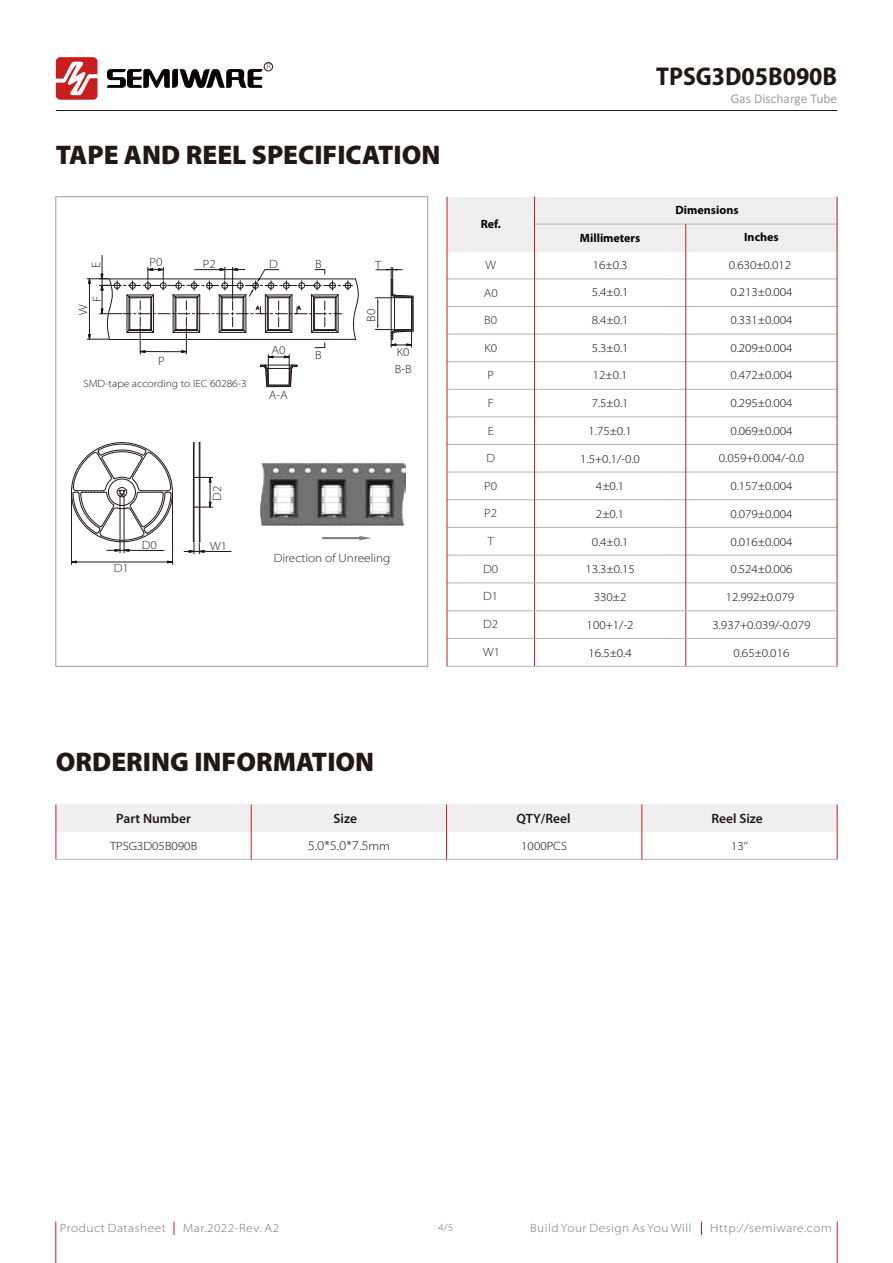
<style>
.page{position:relative;width:893px;height:1263px;background:#fff}
.page>*{position:absolute;margin:0;border:0;box-sizing:border-box;transform-origin:0 0}
.t1{font:900 27px "Myriad Pro";color:#231815}
.t2{font:900 27px "Myriad Pro";color:#221815}
.t3{font:700 semi-condensed 25.8px "Myriad Pro";color:#221815}
.t4{font:600 13.5px "Myriad Pro";color:#221815}
.t5{font:13.5px "Calibri";color:#9fa0a0}
.t6{font:300 semi-expanded 13.5px "Myriad Pro";color:#221815}
.t7{font:300 semi-expanded 12px "Myriad Pro";color:#070002}
.t8{font:300 semi-expanded 12px/17px "Myriad Pro";color:#231815}
.t9{font:300 semi-expanded 12px "Myriad Pro";letter-spacing:.05em;color:#727171}
.t10{font:700 12px "Myriad Pro";color:#070002}
.t11{font:300 semi-expanded 12px "Myriad Pro";color:#040000}
.t12{font:300 semi-expanded 10.5px "Myriad Pro";color:#231815}
.t13{font:300 semi-expanded 10.5px "Myriad Pro";color:#727171}
.t14{font:300 semi-expanded 8.25px "Myriad Pro";color:#231815}
.s1{font-size:12px;color:#040000}
</style>
<div class="page">
<div style="left:447px;top:197px;width:390px;height:54px;background:#efeeef"></div>
<hr style="left:534px;top:224px;width:303px;height:1px;background:#b5b4b5">
<hr style="left:56px;top:1221px;width:1px;height:42px;background:#d71a18">
<hr style="left:837px;top:1221px;width:1px;height:42px;background:#d71a18">
<svg style="left:701px;top:1221px;width:1px;height:14px"></svg>
<svg style="left:174px;top:1221px;width:1px;height:14px"></svg>
<hr style="left:56px;top:110px;width:781px;height:1px;background:#231815">
<svg style="left:56px;top:57px;width:42px;height:43px"></svg>
<svg style="left:107px;top:69px;width:155px;height:19px"></svg>
<div style="left:264px;top:62px;width:9px;height:9px;border:1px solid #231815;border-radius:50%"></div>
<div style="left:56px;top:805px;width:781px;height:27px;background:#efefef"></div>
<hr style="left:56px;top:859px;width:781px;height:1px;background:#b5b6b6">
<hr style="left:642px;top:805px;width:1px;height:54px;background:#d71a18">
<hr style="left:56px;top:805px;width:1px;height:54px;background:#d71a18">
<hr style="left:446px;top:805px;width:1px;height:54px;background:#d71a18">
<hr style="left:251px;top:805px;width:1px;height:54px;background:#d71a18">
<hr style="left:837px;top:805px;width:1px;height:54px;background:#d71a18">
<hr style="left:447px;top:444px;width:390px;height:1px;background:#b5b4b5">
<hr style="left:447px;top:472px;width:390px;height:1px;background:#b5b4b5">
<hr style="left:447px;top:417px;width:390px;height:1px;background:#b5b4b5">
<hr style="left:447px;top:389px;width:390px;height:1px;background:#b5b4b5">
<hr style="left:447px;top:361px;width:390px;height:1px;background:#b5b4b5">
<hr style="left:447px;top:334px;width:390px;height:1px;background:#b5b4b5">
<hr style="left:447px;top:306px;width:390px;height:1px;background:#b5b4b5">
<hr style="left:447px;top:279px;width:390px;height:1px;background:#b5b4b5">
<hr style="left:447px;top:499px;width:390px;height:1px;background:#b5b4b5">
<hr style="left:447px;top:527px;width:390px;height:1px;background:#b5b4b5">
<hr style="left:447px;top:555px;width:390px;height:1px;background:#b5b4b5">
<hr style="left:534px;top:197px;width:1px;height:469px;background:#c9201d">
<hr style="left:837px;top:197px;width:1px;height:469px;background:#c9201d">
<hr style="left:447px;top:583px;width:390px;height:1px;background:#b5b4b5">
<hr style="left:685px;top:224px;width:1px;height:442px;background:#c9201d">
<hr style="left:447px;top:610px;width:390px;height:1px;background:#b5b4b5">
<hr style="left:447px;top:638px;width:390px;height:1px;background:#b5b4b5">
<hr style="left:447px;top:666px;width:390px;height:1px;background:#b5b4b5">
<svg style="left:71px;top:442px;width:102px;height:100px"></svg>
<hr style="left:200px;top:443px;width:1px;height:99px;background:#221815">
<hr style="left:199px;top:443px;width:1px;height:99px;background:#221815">
<hr style="left:194px;top:443px;width:1px;height:99px;background:#221815">
<hr style="left:193px;top:443px;width:1px;height:99px;background:#221815">
<svg style="left:194px;top:473px;width:19px;height:38px"></svg>
<hr style="left:71px;top:493px;width:1px;height:71px;background:#221815">
<hr style="left:172px;top:493px;width:1px;height:71px;background:#221815">
<hr style="left:76px;top:562px;width:91px;height:1px;background:#221815">
<svg style="left:72px;top:560px;width:5px;height:4px"></svg>
<svg style="left:167px;top:560px;width:7px;height:4px"></svg>
<hr style="left:120px;top:493px;width:1px;height:60px;background:#221815">
<hr style="left:124px;top:493px;width:1px;height:60px;background:#221815">
<hr style="left:107px;top:550px;width:57px;height:1px;background:#221815">
<svg style="left:114px;top:549px;width:16px;height:3px"></svg>
<svg style="left:184px;top:541px;width:47px;height:13px"></svg>
<svg style="left:322px;top:536px;width:50px;height:4px"></svg>
<hr style="left:375px;top:297px;width:35px;height:1px;background:#221815">
<hr style="left:375px;top:329px;width:35px;height:1px;background:#221815">
<svg style="left:376px;top:267px;width:38px;height:80px"></svg>
<svg style="left:87px;top:255px;width:272px;height:133px"></svg>
<img style="left:261px;top:462px;width:144px;height:63px">
<hr style="left:447px;top:197px;width:1px;height:469px;background:#c9201d">
<p class="t14" style="left:266px;top:62px;width:6px">R</p>
<h1 class="t1" style="left:56px;top:140px;width:386px">TAPE AND REEL SPECIFICATION</h1>
<p class="t8" style="left:88px;top:268px;width:8px;rotate:-90deg">E</p>
<p class="t8" style="left:89px;top:302px;width:8px;rotate:-90deg">F</p>
<p class="t8" style="left:75px;top:315px;width:12px;rotate:-90deg">W</p>
<p class="t8" style="left:150px;top:254px;width:14px">P0</p>
<p class="t8" style="left:203px;top:255px;width:14px">P2</p>
<p class="t8" style="left:375px;top:257px;width:8px">T</p>
<p class="t8" style="left:315px;top:255px;width:8px">B</p>
<p class="t8" style="left:269px;top:255px;width:10px">D</p>
<p class="t8" style="left:363px;top:322px;width:14px;rotate:-90deg">B0</p>
<p class="t8" style="left:158px;top:353px;width:8px">P</p>
<p class="t12" style="left:83px;top:377px;width:165px">SMD-tape according to IEC 60286-3</p>
<p class="t8" style="left:272px;top:342px;width:16px">A0</p>
<p class="t8" style="left:269px;top:387px;width:20px">A-A</p>
<p class="t8" style="left:315px;top:346px;width:8px">B</p>
<p class="t8" style="left:395px;top:344px;width:18px">K0<br>B-B</p>
<p class="t8" style="left:142px;top:537px;width:17px">D0</p>
<p class="t8" style="left:209px;top:501px;width:17px;rotate:-90deg">D2</p>
<p class="t8" style="left:210px;top:538px;width:18px">W1</p>
<p class="t8" style="left:114px;top:559px;width:17px">D1</p>
<p class="t8" style="left:274px;top:550px;width:118px">Direction of Unreeling</p>
<h1 class="t2" style="left:56px;top:747px;width:320px">ORDERING INFORMATION</h1>
<p class="t10" style="left:481px;top:217px;width:22px">Ref.</p>
<p class="t8" style="left:485px;top:256px;width:12px">W</p>
<p class="t8" style="left:484px;top:284px;width:16px">A0</p>
<p class="t8" style="left:484px;top:312px;width:14px">B0</p>
<p class="t8" style="left:484px;top:339px;width:14px">K0</p>
<p class="t8" style="left:487px;top:367px;width:8px">P</p>
<p class="t8" style="left:488px;top:395px;width:8px">F</p>
<p class="t8" style="left:488px;top:422px;width:8px">E</p>
<p class="t8" style="left:486px;top:450px;width:10px">D</p>
<p class="t8" style="left:484px;top:477px;width:14px">P0</p>
<p class="t8" style="left:484px;top:505px;width:14px">P2</p>
<p class="t8" style="left:488px;top:533px;width:8px">T</p>
<p class="t8" style="left:483px;top:560px;width:17px">D0</p>
<p class="t8" style="left:483px;top:588px;width:17px">D1</p>
<p class="t8" style="left:483px;top:616px;width:17px">D2</p>
<p class="t8" style="left:483px;top:644px;width:18px">W1</p>
<h2 class="t3" style="left:656px;top:62px;width:183px">TPSG3D05B090B</h2>
<p class="t5" style="left:731px;top:90px;width:108px">Gas Discharge Tube</p>
<p class="t10" style="left:580px;top:231px;width:62px">Millimeters</p>
<p class="t7" style="left:593px;top:258px;width:36px">16±0.3</p>
<p class="t7" style="left:592px;top:286px;width:38px">5.4±0.1</p>
<p class="t7" style="left:592px;top:313px;width:38px">8.4±0.1</p>
<p class="t7" style="left:592px;top:341px;width:38px">5.3±0.1</p>
<p class="t7" style="left:593px;top:369px;width:36px">12±0.1</p>
<p class="t7" style="left:592px;top:396px;width:38px">7.5±0.1</p>
<p class="t7" style="left:589px;top:424px;width:45px">1.75±0.1</p>
<p class="t7" style="left:580px;top:452px;width:61px">1.5+0.1/-0.0</p>
<p class="t7" style="left:596px;top:479px;width:30px">4±0.1</p>
<p class="t7" style="left:596px;top:507px;width:30px">2±0.1</p>
<p class="t7" style="left:592px;top:535px;width:38px">0.4±0.1</p>
<p class="t7" style="left:585px;top:563px;width:51px">13.3±0.15</p>
<p class="t7" style="left:594px;top:590px;width:34px">330±2</p>
<p class="t7" style="left:587px;top:618px;width:49px">100+1/-2</p>
<p class="t7" style="left:589px;top:646px;width:45px">16.5±0.4</p>
<p class="t10" style="left:675px;top:203px;width:65px">Dimensions</p>
<p class="t10" style="left:744px;top:231px;width:36px">Inches</p>
<p class="t7" style="left:729px;top:258px;width:64px">0.630±0.012</p>
<p class="t7" style="left:730px;top:286px;width:64px">0.213±0.004</p>
<p class="t7" style="left:730px;top:313px;width:64px">0.331±0.004</p>
<p class="t7" style="left:730px;top:341px;width:64px">0.209±0.004</p>
<p class="t7" style="left:730px;top:369px;width:64px">0.472±0.004</p>
<p class="t7" style="left:730px;top:396px;width:64px">0.295±0.004</p>
<p class="t7" style="left:730px;top:424px;width:64px">0.069±0.004</p>
<p class="t7" style="left:719px;top:452px;width:87px">0.059+0.004/-0.0</p>
<p class="t7" style="left:730px;top:479px;width:64px">0.157±0.004</p>
<p class="t7" style="left:730px;top:507px;width:64px">0.079±0.004</p>
<p class="t7" style="left:730px;top:535px;width:64px">0.016±0.004</p>
<p class="t7" style="left:730px;top:563px;width:64px">0.524±0.006</p>
<p class="t7" style="left:726px;top:590px;width:70px">12.992±0.079</p>
<p class="t7" style="left:712px;top:618px;width:99px">3.937+0.039/-0.079</p>
<p class="t7" style="left:733px;top:646px;width:57px">0.65±0.016</p>
<p class="t4" style="left:116px;top:810px;width:76px">Part Number</p>
<p class="t4" style="left:334px;top:810px;width:25px">Size</p>
<p class="t4" style="left:517px;top:810px;width:55px">QTY/Reel</p>
<p class="t4" style="left:712px;top:810px;width:53px">Reel Size</p>
<p class="t11" style="left:110px;top:839px;width:89px">TPSG3D05B090B</p>
<p class="t6" style="left:308px;top:838px;width:84px">5.0*5.0*7.5<span class="s1">mm</span></p>
<p class="t11" style="left:521px;top:839px;width:47px">1000PCS</p>
<p class="t11" style="left:731px;top:839px;width:18px">13‘’</p>
<p class="t9" style="left:60px;top:1221px;width:108px">Product Datasheet</p>
<p class="t9" style="left:183px;top:1221px;width:97px">Mar.2022-Rev. A2</p>
<p class="t13" style="left:438px;top:1222px;width:17px">4/5</p>
<p class="t9" style="left:530px;top:1221px;width:163px">Build Your Design As You Will</p>
<p class="t9" style="left:710px;top:1221px;width:123px">Http://semiware.com</p>
</div>
